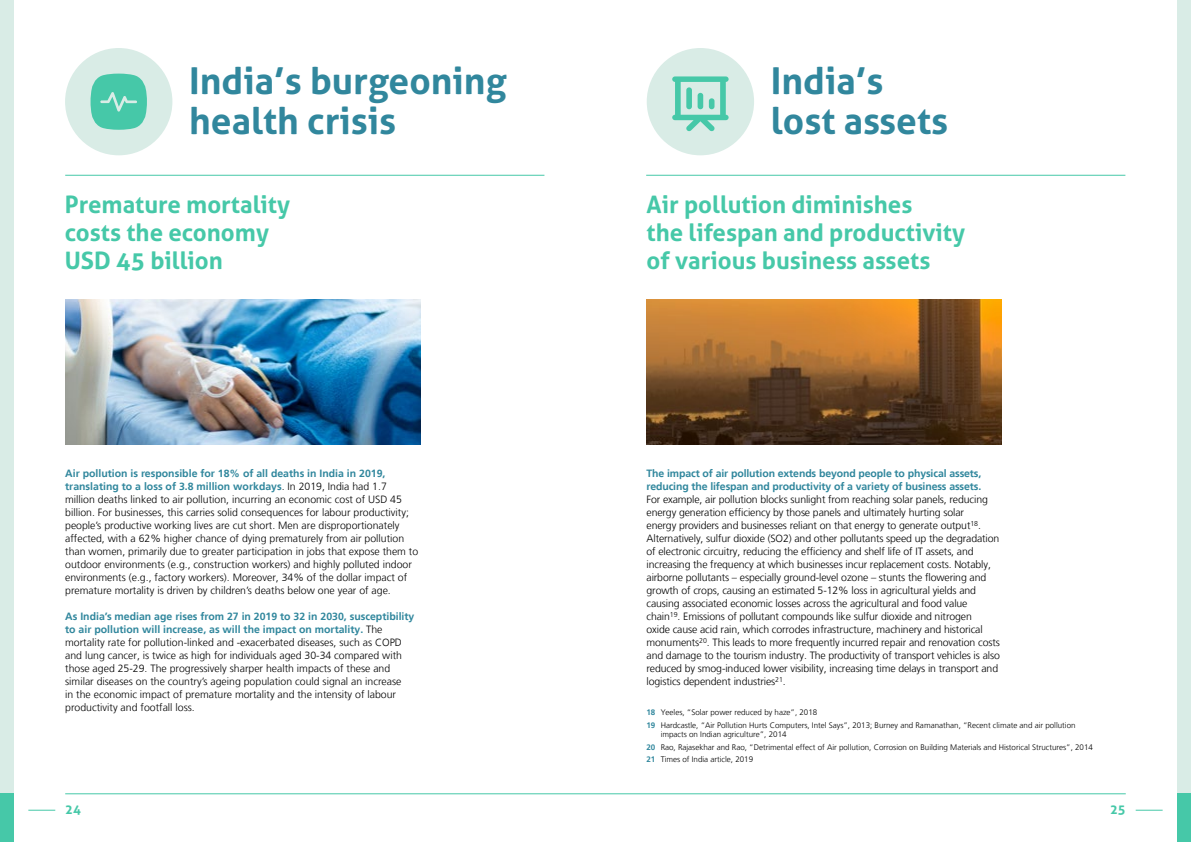
<style>
.page{position:relative;width:1191px;height:842px;background:#fff}
.page>*{position:absolute;margin:0;border:0;box-sizing:border-box;transform-origin:0 0}
.t1{font:700 37px/40px "Aller";color:#31879d}
.t2{font:700 24px/28px "Aller";color:#46c8a8}
.t3{font:700 13px "Aller";color:#46c8a8}
.t4{font:300 10.5px/13px "Frutiger LT";letter-spacing:-.01em;color:#000}
.t5{font:700 10.5px/13px "Frutiger LT";letter-spacing:-.01em;color:#31879d}
.t6{font:300 8px/12.4px "Frutiger LT";color:#000}
.s1{font-weight:700;color:#31879d}
</style>
<div class="page">
<div style="left:0;top:0;width:14px;height:842px;background:#d9ece6"></div>
<div style="left:1176px;top:0;width:15px;height:842px;background:#d9ece6"></div>
<svg style="left:28px;top:810px;width:27px;height:1px"></svg>
<svg style="left:1135px;top:810px;width:27px;height:1px"></svg>
<hr style="left:65px;top:793px;width:1060px;height:1px;background:#46c8a8">
<div style="left:0;top:793px;width:14px;height:49px;background:#46c8a8"></div>
<div style="left:1176px;top:793px;width:15px;height:49px;background:#46c8a8"></div>
<div style="left:65px;top:48px;width:107px;height:107px;background:#d9ece6;border-radius:50%"></div>
<div style="left:647px;top:48px;width:107px;height:107px;background:#d9ece6;border-radius:50%"></div>
<img style="left:65px;top:299px;width:355px;height:146px">
<img style="left:646px;top:299px;width:355px;height:146px">
<hr style="left:65px;top:175px;width:479px;height:1px;background:#46c8a8">
<hr style="left:646px;top:175px;width:479px;height:1px;background:#46c8a8">
<svg style="left:90px;top:74px;width:57px;height:56px"></svg>
<svg style="left:672px;top:76px;width:56px;height:55px"></svg>
<div style="left:686px;top:87px;width:6px;height:22px;background:#46c8a8;border-radius:3px"></div>
<div style="left:697px;top:93px;width:6px;height:16px;background:#46c8a8;border-radius:3px"></div>
<div style="left:709px;top:98px;width:5px;height:11px;background:#46c8a8;border-radius:3px"></div>
<h1 class="t1" style="left:189px;top:61px;width:319px">India’s burgeoning health crisis</h1>
<h1 class="t1" style="left:771px;top:61px;width:179px">India’s lost assets</h1>
<h2 class="t2" style="left:65px;top:191px;width:227px">Premature mortality costs the economy<br>USD 45 billion</h2>
<h2 class="t2" style="left:646px;top:191px;width:320px">Air pollution diminishes<br>the lifespan and productivity of various business assets</h2>
<p class="t4" style="left:65px;top:467px;width:354px"><span class="s1">Air pollution is responsible for 18% of all deaths in India in 2019, translating to a loss of 3.8 million workdays</span>. In 2019, India had 1.7 million deaths linked to air pollution, incurring an economic cost of USD 45 billion. For businesses, this carries solid consequences for labour productivity; people’s productive working lives are cut short. Men are disproportionately affected, with a 62% higher chance of dying prematurely from air pollution than women, primarily due to greater participation in jobs that expose them to outdoor environments (e.g., construction workers) and highly polluted indoor environments (e.g., factory workers). Moreover, 34% of the dollar impact of premature mortality is driven by children’s deaths below one year of age.</p>
<p class="t4" style="left:65px;top:610px;width:351px"><span class="s1">As India’s median age rises from 27 in 2019 to 32 in 2030, susceptibility to air pollution will increase, as will the impact on mortality.</span> The mortality rate for pollution-linked and -exacerbated diseases, such as COPD and lung cancer, is twice as high for individuals aged 30-34 compared with those aged 25-29. The progressively sharper health impacts of these and similar diseases on the country’s ageing population could signal an increase<br>in the economic impact of premature mortality and the intensity of labour productivity and footfall loss.</p>
<p class="t5" style="left:646px;top:467px;width:336px">The impact of air pollution extends beyond people to physical assets, reducing the lifespan and productivity of a variety of business assets.</p>
<p class="t4" style="left:646px;top:493px;width:355px">For example, air pollution blocks sunlight from reaching solar panels, reducing energy generation efficiency by those panels and ultimately hurting solar<br>energy providers and businesses reliant on that energy to generate output<sup>18</sup>.<br>Alternatively, sulfur dioxide (SO2) and other pollutants speed up the degradation of electronic circuitry, reducing the efficiency and shelf life of IT assets, and increasing the frequency at which businesses incur replacement costs. Notably, airborne pollutants – especially ground-level ozone – stunts the flowering and growth of crops, causing an estimated 5-12% loss in agricultural yields and causing associated economic losses across the agricultural and food value chain<sup>19</sup>. Emissions of pollutant compounds like sulfur dioxide and nitrogen<br>oxide cause acid rain, which corrodes infrastructure, machinery and historical monuments<sup>20</sup>. This leads to more frequently incurred repair and renovation costs and damage to the tourism industry. The productivity of transport vehicles is also reduced by smog-induced lower visibility, increasing time delays in transport and logistics dependent industries<sup>21</sup>.</p>
<p class="t6" style="left:646px;top:706px;width:430px"><span class="s1">18</span> Yeeles, “Solar power reduced by haze”, 2018<br><span class="s1">19</span> Hardcastle, “Air Pollution Hurts Computers, Intel Says”, 2013; Burney and Ramanathan, “Recent climate and air pollution</p>
<p class="t6" style="left:646px;top:728px;width:448px;text-indent:14px">impacts on Indian agriculture”, 2014<br><span class="s1">20</span> Rao, Rajasekhar and Rao, “Detrimental effect of Air pollution, Corrosion on Building Materials and Historical Structures”, 2014<br><span class="s1">21</span> Times of India article, 2019</p>
<p class="t3" style="left:65px;top:802px;width:17px">24</p>
<p class="t3" style="left:1110px;top:802px;width:17px">25</p>
</div>
